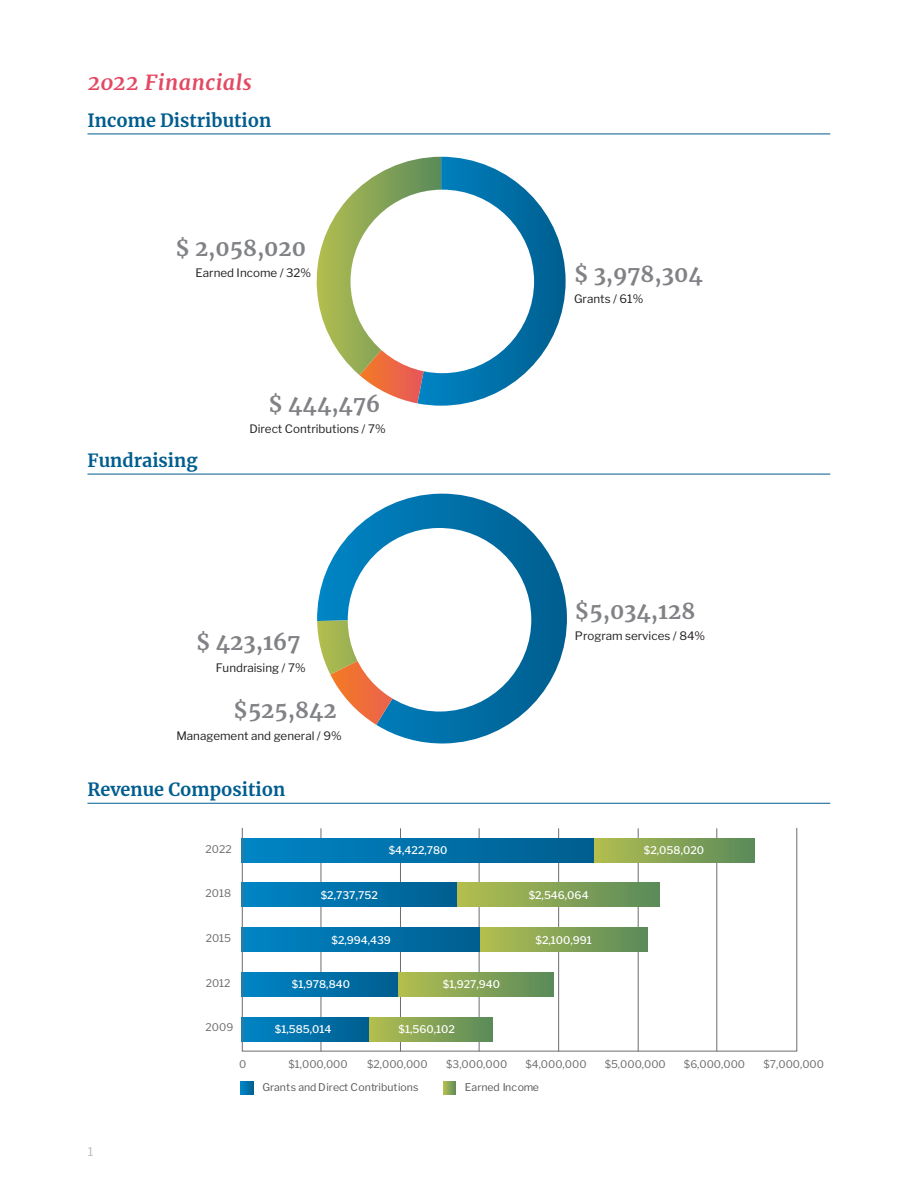
<style>
.page{position:relative;width:918px;height:1188px;background:#fff}
.page>*{position:absolute;margin:0;border:0;box-sizing:border-box;transform-origin:0 0}
.t1{font:700 21.75px "Merriweather";color:#808285}
.t2{font:italic 700 21px "Merriweather";letter-spacing:.02em;color:#e34963}
.SUBHEAD_-_Meriw_12_16_Blue{font:700 18px "Merriweather";color:#005d8f}
.t3{font:12px "Libre Franklin";color:#bcbdc0}
.t4{font:11.55px "Libre Franklin";color:#231f20}
.t5{font:500 10.5px "Libre Franklin";color:#fff}
.t6{font:10.5px "Libre Franklin";color:#6c6d70}
.t7{font:10.5px "Libre Franklin";color:#595959}
</style>
<div class="page">
<hr style="left:87px;top:134px;width:743px;height:1px;background:#005d8f">
<hr style="left:87px;top:474px;width:743px;height:1px;background:#005d8f">
<hr style="left:87px;top:803px;width:743px;height:1px;background:#005d8f">
<svg style="left:357px;top:494px;width:210px;height:250px"></svg>
<svg style="left:316px;top:157px;width:250px;height:249px"></svg>
<svg style="left:317px;top:527px;width:215px;height:198px"></svg>
<div style="left:351px;top:190px;width:183px;height:183px;background:#fff;border-radius:50%"></div>
<hr style="left:321px;top:828px;width:1px;height:224px;background:#6c6d70">
<hr style="left:400px;top:828px;width:1px;height:224px;background:#6c6d70">
<hr style="left:479px;top:828px;width:1px;height:224px;background:#6c6d70">
<hr style="left:558px;top:828px;width:1px;height:224px;background:#6c6d70">
<hr style="left:638px;top:828px;width:1px;height:224px;background:#6c6d70">
<hr style="left:716px;top:828px;width:1px;height:224px;background:#6c6d70">
<div style="left:242px;top:1017px;width:127px;height:24px;background:linear-gradient(to right,#0085c6,#005e90)"></div>
<div style="left:242px;top:972px;width:156px;height:24px;background:linear-gradient(to right,#0085c6,#005e90)"></div>
<div style="left:242px;top:928px;width:239px;height:24px;background:linear-gradient(to right,#0085c6,#005e8f)"></div>
<div style="left:242px;top:883px;width:217px;height:24px;background:linear-gradient(to right,#0085c6,#005e8f)"></div>
<div style="left:242px;top:839px;width:353px;height:23px;background:linear-gradient(to right,#0085c6,#005e8f)"></div>
<div style="left:242px;top:828px;width:555px;height:223px;border:1px solid #6c6d70"></div>
<div style="left:370px;top:1017px;width:123px;height:24px;background:linear-gradient(to right,#b3be50,#598a5b)"></div>
<div style="left:399px;top:972px;width:155px;height:24px;background:linear-gradient(to right,#b3be50,#598a5b)"></div>
<div style="left:481px;top:928px;width:167px;height:24px;background:linear-gradient(to right,#b3be50,#598a5b)"></div>
<div style="left:458px;top:883px;width:201px;height:24px;background:linear-gradient(to right,#b3be50,#598a5b)"></div>
<div style="left:594px;top:839px;width:160px;height:23px;background:linear-gradient(to right,#b3be50,#5a8a5b)"></div>
<svg style="left:241px;top:1082px;width:12px;height:12px"></svg>
<svg style="left:444px;top:1082px;width:12px;height:12px"></svg>
<p class="t2" style="left:88px;top:68px;width:166px">2022 Financials</p>
<p class="SUBHEAD_-_Meriw_12_16_Blue" style="left:87px;top:108px;width:185px">Income Distribution</p>
<p class="t1" style="left:175px;top:233px;width:132px">$ 2,058,020</p>
<p class="t4" style="left:196px;top:266px;width:117px">Earned Income / 32%</p>
<p class="SUBHEAD_-_Meriw_12_16_Blue" style="left:87px;top:448px;width:112px">Fundraising</p>
<p class="t1" style="left:269px;top:389px;width:113px">$ 444,476</p>
<p class="t4" style="left:249px;top:422px;width:138px">Direct Contributions / 7%</p>
<p class="t1" style="left:574px;top:259px;width:130px">$ 3,978,304</p>
<p class="t4" style="left:574px;top:292px;width:71px">Grants / 61%</p>
<p class="t1" style="left:196px;top:628px;width:106px">$ 423,167</p>
<p class="t4" style="left:216px;top:661px;width:91px">Fundraising / 7%</p>
<p class="t1" style="left:234px;top:696px;width:104px">$525,842</p>
<p class="t4" style="left:176px;top:729px;width:167px">Management and general / 9%</p>
<p class="SUBHEAD_-_Meriw_12_16_Blue" style="left:87px;top:777px;width:199px">Revenue Composition</p>
<p class="t6" style="left:206px;top:843px;width:28px">2022</p>
<p class="t6" style="left:206px;top:886px;width:27px">2018</p>
<p class="t6" style="left:206px;top:932px;width:27px">2015</p>
<p class="t6" style="left:206px;top:977px;width:26px">2012</p>
<p class="t6" style="left:206px;top:1021px;width:29px">2009</p>
<p class="t5" style="left:389px;top:844px;width:60px">$4,422,780</p>
<p class="t5" style="left:321px;top:889px;width:59px">$2,737,752</p>
<p class="t5" style="left:332px;top:934px;width:61px">$2,994,439</p>
<p class="t5" style="left:292px;top:978px;width:60px">$1,978,840</p>
<p class="t5" style="left:275px;top:1023px;width:58px">$1,585,014</p>
<p class="t5" style="left:443px;top:978px;width:59px">$1,927,940</p>
<p class="t5" style="left:398px;top:1023px;width:58px">$1,560,102</p>
<p class="t1" style="left:575px;top:596px;width:122px">$5,034,128</p>
<p class="t4" style="left:575px;top:629px;width:132px">Program services / 84%</p>
<p class="t5" style="left:529px;top:889px;width:61px">$2,546,064</p>
<p class="t5" style="left:536px;top:934px;width:58px">$2,100,991</p>
<p class="t5" style="left:644px;top:844px;width:62px">$2,058,020</p>
<p class="t6" style="left:239px;top:1058px;width:9px">0</p>
<p class="t6" style="left:289px;top:1058px;width:61px">$1,000,000</p>
<p class="t6" style="left:367px;top:1058px;width:62px">$2,000,000</p>
<p class="t6" style="left:446px;top:1058px;width:63px">$3,000,000</p>
<p class="t6" style="left:525px;top:1058px;width:63px">$4,000,000</p>
<p class="t6" style="left:605px;top:1058px;width:63px">$5,000,000</p>
<p class="t6" style="left:684px;top:1058px;width:63px">$6,000,000</p>
<p class="t6" style="left:764px;top:1058px;width:62px">$7,000,000</p>
<p class="t3" style="left:88px;top:1144px;width:7px">1</p>
<p class="t7" style="left:262px;top:1081px;width:158px">Grants and Direct Contributions</p>
<p class="t7" style="left:465px;top:1081px;width:76px">Earned Income</p>
</div>
